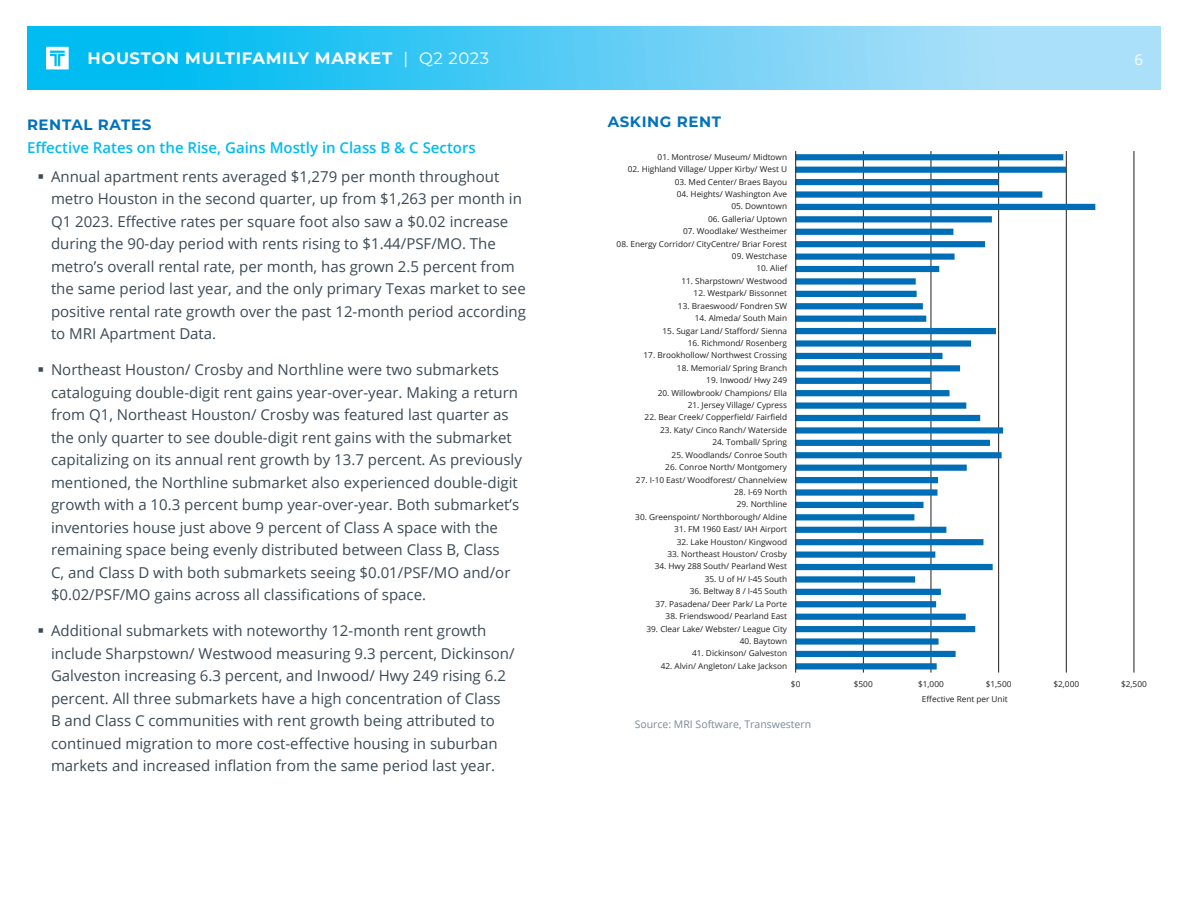
<style>
.page{position:relative;width:1188px;height:918px;background:#fff}
.page>*{position:absolute;margin:0;border:0;box-sizing:border-box;transform-origin:0 0}
.t1{font:700 16.5px "Montserrat";letter-spacing:.04em;color:#fff}
.t2{font:15px/22.5px "Open Sans";color:#3c4a55}
.t3{font:600 15px "Open Sans";color:#00bcf1}
.t4{font:700 15px "Montserrat";letter-spacing:.04em;color:#0072bc}
.t5{font:15px "Open Sans";color:#fff}
.Copyright{font:10.5px "Open Sans";color:#7b8a97}
.t6{font:8.25px "Open Sans";color:#231f20}
.s1{font-weight:400}
</style>
<div class="page">
<svg style="left:27px;top:27px;width:1134px;height:62px;background:#59cdf5"></svg>
<svg style="left:46px;top:47px;width:23px;height:22px"></svg>
<hr style="left:863px;top:151px;width:1px;height:522px;background:#231f20">
<hr style="left:931px;top:151px;width:1px;height:522px;background:#231f20">
<hr style="left:998px;top:151px;width:1px;height:522px;background:#231f20">
<hr style="left:1066px;top:151px;width:1px;height:522px;background:#231f20">
<hr style="left:1134px;top:151px;width:1px;height:522px;background:#231f20">
<svg style="left:796px;top:154px;width:299px;height:515px"></svg>
<hr style="left:795px;top:151px;width:1px;height:522px;background:#231f20">
<p class="t1" style="left:87px;top:46px;width:403px">HOUSTON MULTIFAMILY MARKET <span class="s1">| Q2 2023</span></p>
<p class="t5" style="left:1135px;top:49px;width:10px">6</p>
<h2 class="t4" style="left:27px;top:114px;width:126px">RENTAL RATES</h2>
<h3 class="t3" style="left:27px;top:137px;width:450px">Effective Rates on the Rise, Gains Mostly in Class B &amp; C Sectors</h3>
<p class="t2" style="left:51px;top:165px;width:476px">Annual apartment rents averaged $1,279 per month throughout metro Houston in the second quarter, up from $1,263 per month in Q1 2023. Effective rates per square foot also saw a $0.02 increase during the 90-day period with rents rising to $1.44/PSF/MO. The metro’s overall rental rate, per month, has grown 2.5 percent from the same period last year, and the only primary Texas market to see positive rental rate growth over the past 12-month period according to MRI Apartment Data.</p>
<p class="t2" style="left:51px;top:358px;width:472px">Northeast Houston/ Crosby and Northline were two submarkets cataloguing double-digit rent gains year-over-year. Making a return from Q1, Northeast Houston/ Crosby was featured last quarter as the only quarter to see double-digit rent gains with the submarket capitalizing on its annual rent growth by 13.7 percent. As previously mentioned, the Northline submarket also experienced double-digit growth with a 10.3 percent bump year-over-year. Both submarket’s inventories house just above 9 percent of Class A space with the remaining space being evenly distributed between Class B, Class<br>C, and Class D with both submarkets seeing $0.01/PSF/MO and/or $0.02/PSF/MO gains across all classifications of space.</p>
<p class="t2" style="left:51px;top:619px;width:465px">Additional submarkets with noteworthy 12-month rent growth include Sharpstown/ Westwood measuring 9.3 percent, Dickinson/ Galveston increasing 6.3 percent, and Inwood/ Hwy 249 rising 6.2 percent. All three submarkets have a high concentration of Class<br>B and Class C communities with rent growth being attributed to continued migration to more cost-effective housing in suburban markets and increased inflation from the same period last year.</p>
<h2 class="t4" style="left:608px;top:111px;width:115px">ASKING RENT</h2>
<p class="t6" style="left:658px;top:151px;width:131px">01. Montrose/ Museum/ Midtown</p>
<p class="t6" style="left:628px;top:163px;width:161px">02. Highland Village/ Upper Kirby/ West U</p>
<p class="t6" style="left:675px;top:176px;width:114px">03. Med Center/ Braes Bayou</p>
<p class="t6" style="left:677px;top:188px;width:112px">04. Heights/ Washington Ave</p>
<p class="t6" style="left:731px;top:201px;width:57px">05. Downtown</p>
<p class="t6" style="left:708px;top:213px;width:81px">06. Galleria/ Uptown</p>
<p class="t6" style="left:683px;top:226px;width:106px">07. Woodlake/ Westheimer</p>
<p class="t6" style="left:617px;top:238px;width:172px">08. Energy Corridor/ CityCentre/ Briar Forest</p>
<p class="t6" style="left:732px;top:250px;width:57px">09. Westchase</p>
<p class="t6" style="left:756px;top:263px;width:32px">10. Alief</p>
<p class="t6" style="left:682px;top:275px;width:107px">11. Sharpstown/ Westwood</p>
<p class="t6" style="left:694px;top:288px;width:95px">12. Westpark/ Bissonnet</p>
<p class="t6" style="left:678px;top:300px;width:111px">13. Braeswood/ Fondren SW</p>
<p class="t6" style="left:695px;top:312px;width:94px">14. Almeda/ South Main</p>
<p class="t6" style="left:663px;top:325px;width:126px">15. Sugar Land/ Stafford/ Sienna</p>
<p class="t6" style="left:688px;top:337px;width:101px">16. Richmond/ Rosenberg</p>
<p class="t6" style="left:644px;top:350px;width:145px">17. Brookhollow/ Northwest Crossing</p>
<p class="t6" style="left:677px;top:362px;width:112px">18. Memorial/ Spring Branch</p>
<p class="t6" style="left:706px;top:375px;width:82px">19. Inwood/ Hwy 249</p>
<p class="t6" style="left:658px;top:387px;width:131px">20. Willowbrook/ Champions/ Ella</p>
<p class="t6" style="left:688px;top:399px;width:101px">21. Jersey Village/ Cypress</p>
<p class="t6" style="left:645px;top:412px;width:144px">22. Bear Creek/ Copperfield/ Fairfield</p>
<p class="t6" style="left:660px;top:424px;width:129px">23. Katy/ Cinco Ranch/ Waterside</p>
<p class="t6" style="left:712px;top:437px;width:76px">24. Tomball/ Spring</p>
<p class="t6" style="left:672px;top:449px;width:117px">25. Woodlands/ Conroe South</p>
<p class="t6" style="left:665px;top:461px;width:123px">26. Conroe North/ Montgomery</p>
<p class="t6" style="left:636px;top:474px;width:153px">27. I-10 East/ Woodforest/ Channelview</p>
<p class="t6" style="left:734px;top:486px;width:54px">28. I-69 North</p>
<p class="t6" style="left:737px;top:499px;width:52px">29. Northline</p>
<p class="t6" style="left:635px;top:511px;width:153px">30. Greenspoint/ Northborough/ Aldine</p>
<p class="t6" style="left:674px;top:524px;width:114px">31. FM 1960 East/ IAH Airport</p>
<p class="t6" style="left:677px;top:536px;width:112px">32. Lake Houston/ Kingwood</p>
<p class="t6" style="left:667px;top:548px;width:121px">33. Northeast Houston/ Crosby</p>
<p class="t6" style="left:655px;top:561px;width:134px">34. Hwy 288 South/ Pearland West</p>
<p class="t6" style="left:705px;top:573px;width:84px">35. U of H/ I-45 South</p>
<p class="t6" style="left:690px;top:586px;width:99px">36. Beltway 8 / I-45 South</p>
<p class="t6" style="left:655px;top:598px;width:133px">37. Pasadena/ Deer Park/ La Porte</p>
<p class="t6" style="left:666px;top:611px;width:123px">38. Friendswood/ Pearland East</p>
<p class="t6" style="left:647px;top:623px;width:142px">39. Clear Lake/ Webster/ League City</p>
<p class="t6" style="left:740px;top:635px;width:49px">40. Baytown</p>
<p class="t6" style="left:692px;top:648px;width:97px">41. Dickinson/ Galveston</p>
<p class="t6" style="left:661px;top:660px;width:128px">42. Alvin/ Angleton/ Lake Jackson</p>
<p class="t6" style="left:791px;top:679px;width:11px">$0</p>
<p class="t6" style="left:854px;top:679px;width:20px">$500</p>
<p class="t6" style="left:918px;top:679px;width:27px">$1,000</p>
<p class="t6" style="left:986px;top:679px;width:27px">$1,500</p>
<p class="t6" style="left:1053px;top:679px;width:27px">$2,000</p>
<p class="t6" style="left:1121px;top:679px;width:27px">$2,500</p>
<p class="Copyright" style="left:635px;top:717px;width:178px">Source: MRI Software, Transwestern</p>
<p class="t6" style="left:922px;top:693px;width:87px">Effective Rent per Unit</p>
</div>
